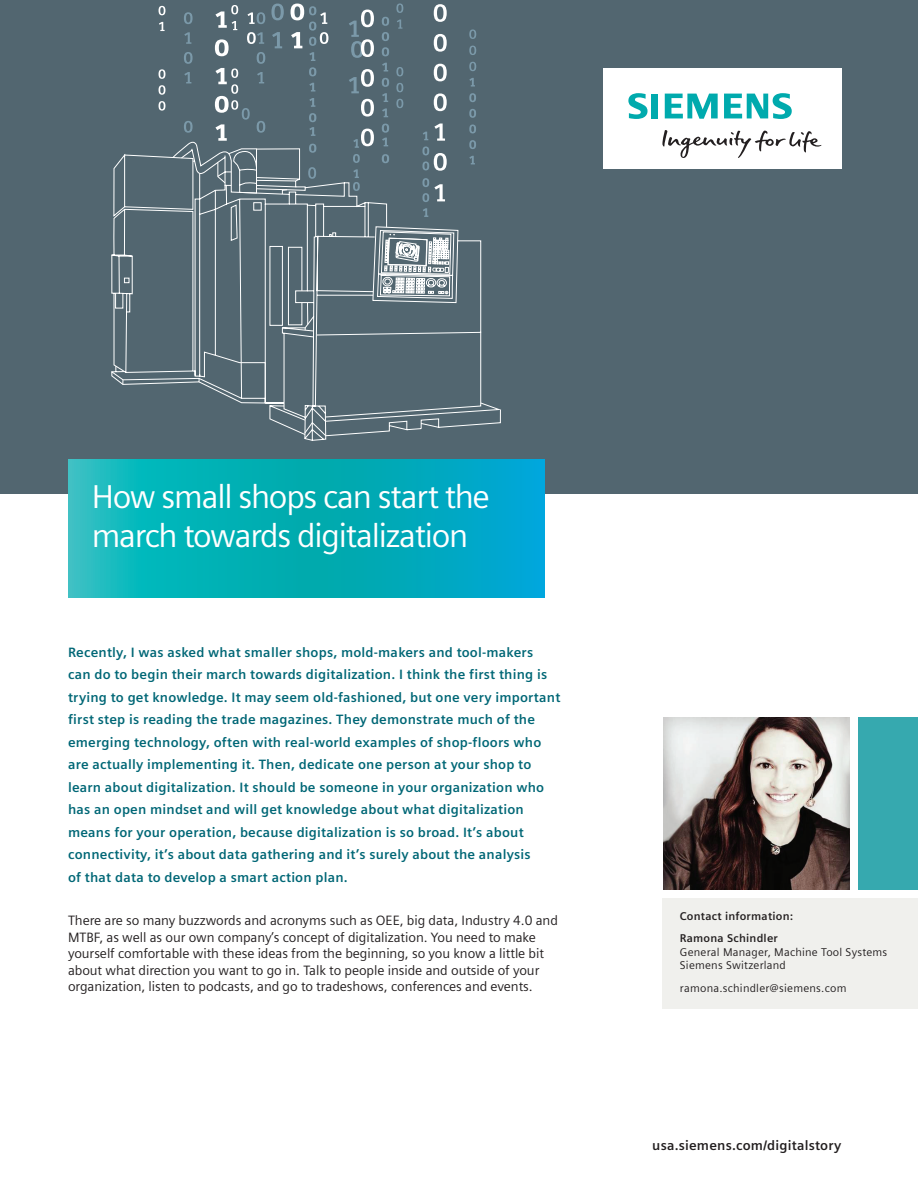
<style>
.page{position:relative;width:918px;height:1188px;background:#fff}
.page>*{position:absolute;margin:0;border:0;box-sizing:border-box;transform-origin:0 0}
.t1{font:33px/39px "Siemens Sans";letter-spacing:-.04em;color:#fff}
.BP_SubHd_9pt_Teal_Da{font:700 13.5px/22.5px "Siemens Sans";letter-spacing:.015em;color:#006776}
.BP_Tx_Roman_9pt_blac{font:13.5px/16.5px "Siemens Sans";letter-spacing:-.005em;color:#231f20}
._04_URL_9pt{font:700 13.5px "Siemens Sans";letter-spacing:.015em;color:#231f20}
.BP_Tx_Roman_7_5pt_bl{font:11.25px/13.5px "Siemens Sans";letter-spacing:.02em;color:#231f20}
.BP_Tx_Roman_7_5pt_bl-2{font:700 11.25px "Siemens Sans";letter-spacing:.02em;color:#231f20}
.s1{font-weight:700}
</style>
<div class="page">
<div style="left:0;top:0;width:918px;height:493px;background:#526670"></div>
<svg style="left:68px;top:459px;width:476px;height:138px;background:#05aebb"></svg>
<div style="left:663px;top:898px;width:255px;height:111px;background:#f0f0ed"></div>
<img style="left:663px;top:718px;width:186px;height:172px">
<div style="left:858px;top:718px;width:60px;height:172px;background:#36a9af"></div>
<svg style="left:111px;top:148px;width:390px;height:289px"></svg>
<svg style="left:257px;top:52px;width:8px;height:12px"></svg>
<svg style="left:257px;top:72px;width:7px;height:11px"></svg>
<svg style="left:257px;top:121px;width:8px;height:12px"></svg>
<svg style="left:469px;top:29px;width:7px;height:10px"></svg>
<svg style="left:469px;top:46px;width:7px;height:9px"></svg>
<svg style="left:469px;top:62px;width:7px;height:9px"></svg>
<svg style="left:382px;top:17px;width:7px;height:9px"></svg>
<svg style="left:382px;top:32px;width:7px;height:9px"></svg>
<svg style="left:382px;top:47px;width:7px;height:9px"></svg>
<svg style="left:382px;top:63px;width:6px;height:8px"></svg>
<svg style="left:382px;top:78px;width:7px;height:9px"></svg>
<svg style="left:382px;top:93px;width:6px;height:9px"></svg>
<svg style="left:382px;top:108px;width:6px;height:9px"></svg>
<svg style="left:382px;top:124px;width:7px;height:22px"></svg>
<svg style="left:382px;top:154px;width:7px;height:9px"></svg>
<svg style="left:434px;top:4px;width:13px;height:18px"></svg>
<svg style="left:434px;top:34px;width:13px;height:18px"></svg>
<svg style="left:434px;top:64px;width:13px;height:17px"></svg>
<svg style="left:434px;top:93px;width:13px;height:18px"></svg>
<svg style="left:215px;top:5px;width:23px;height:25px"></svg>
<svg style="left:215px;top:39px;width:14px;height:17px"></svg>
<svg style="left:184px;top:12px;width:9px;height:12px"></svg>
<svg style="left:184px;top:32px;width:7px;height:12px"></svg>
<svg style="left:184px;top:52px;width:9px;height:12px"></svg>
<svg style="left:184px;top:72px;width:7px;height:11px"></svg>
<svg style="left:184px;top:121px;width:9px;height:12px"></svg>
<svg style="left:159px;top:6px;width:6px;height:9px"></svg>
<svg style="left:159px;top:22px;width:6px;height:9px"></svg>
<svg style="left:159px;top:69px;width:6px;height:10px"></svg>
<svg style="left:159px;top:85px;width:6px;height:10px"></svg>
<svg style="left:159px;top:101px;width:6px;height:10px"></svg>
<svg style="left:396px;top:3px;width:7px;height:10px"></svg>
<svg style="left:397px;top:20px;width:5px;height:9px"></svg>
<svg style="left:396px;top:67px;width:7px;height:9px"></svg>
<svg style="left:396px;top:83px;width:7px;height:9px"></svg>
<svg style="left:396px;top:99px;width:7px;height:9px"></svg>
<svg style="left:271px;top:4px;width:13px;height:16px"></svg>
<svg style="left:272px;top:32px;width:10px;height:16px"></svg>
<svg style="left:291px;top:4px;width:37px;height:57px"></svg>
<svg style="left:309px;top:67px;width:7px;height:9px"></svg>
<svg style="left:309px;top:83px;width:6px;height:9px"></svg>
<svg style="left:309px;top:98px;width:6px;height:9px"></svg>
<svg style="left:309px;top:113px;width:7px;height:23px"></svg>
<svg style="left:309px;top:144px;width:7px;height:9px"></svg>
<svg style="left:247px;top:12px;width:18px;height:12px"></svg>
<svg style="left:247px;top:32px;width:17px;height:12px"></svg>
<svg style="left:349px;top:10px;width:25px;height:48px"></svg>
<svg style="left:349px;top:69px;width:25px;height:24px"></svg>
<svg style="left:361px;top:99px;width:13px;height:18px"></svg>
<svg style="left:308px;top:167px;width:8px;height:12px"></svg>
<svg style="left:422px;top:124px;width:25px;height:47px"></svg>
<svg style="left:422px;top:178px;width:23px;height:24px"></svg>
<svg style="left:423px;top:208px;width:5px;height:9px"></svg>
<svg style="left:215px;top:68px;width:35px;height:73px"></svg>
<svg style="left:353px;top:129px;width:21px;height:19px"></svg>
<svg style="left:353px;top:154px;width:7px;height:9px"></svg>
<svg style="left:353px;top:169px;width:7px;height:22px"></svg>
<svg style="left:469px;top:78px;width:6px;height:9px"></svg>
<svg style="left:469px;top:93px;width:7px;height:9px"></svg>
<svg style="left:469px;top:109px;width:7px;height:9px"></svg>
<svg style="left:469px;top:125px;width:7px;height:8px"></svg>
<svg style="left:469px;top:140px;width:7px;height:9px"></svg>
<svg style="left:469px;top:156px;width:6px;height:8px"></svg>
<div style="left:603px;top:68px;width:238px;height:101px;background:#fff"></div>
<svg style="left:662px;top:130px;width:159px;height:28px"></svg>
<svg style="left:628px;top:93px;width:30px;height:26px"></svg>
<svg style="left:665px;top:94px;width:53px;height:25px"></svg>
<svg style="left:724px;top:93px;width:68px;height:26px"></svg>
<p class="t1" style="left:92px;top:478px;width:400px">How small shops can start the march towards digitalization</p>
<p class="BP_SubHd_9pt_Teal_Da" style="left:68px;top:641px;width:494px">Recently, I was asked what smaller shops, mold-makers and tool-makers<br>can do to begin their march towards digitalization. I think the first thing is trying to get knowledge. It may seem old-fashioned, but one very important first step is reading the trade magazines. They demonstrate much of the emerging technology, often with real-world examples of shop-floors who are actually implementing it. Then, dedicate one person at your shop to learn about digitalization. It should be someone in your organization who has an open mindset and will get knowledge about what digitalization means for your operation, because digitalization is so broad. It’s about connectivity, it’s about data gathering and it’s surely about the analysis<br>of that data to develop a smart action plan.</p>
<p class="BP_Tx_Roman_9pt_blac" style="left:68px;top:912px;width:491px">There are so many buzzwords and acronyms such as OEE, big data, Industry 4.0 and MTBF, as well as our own company’s concept of digitalization. You need to make yourself comfortable with these ideas from the beginning, so you know a little bit about what direction you want to go in. Talk to people inside and outside of your organization, listen to podcasts, and go to tradeshows, conferences and events.</p>
<p class="BP_Tx_Roman_7_5pt_bl-2" style="left:680px;top:910px;width:115px">Contact information:</p>
<p class="BP_Tx_Roman_7_5pt_bl" style="left:680px;top:932px;width:209px"><span class="s1">Ramona Schindler<br></span>General Manager, Machine Tool Systems<br>Siemens Switzerland</p>
<p class="BP_Tx_Roman_7_5pt_bl" style="left:680px;top:981px;width:168px">ramona.schindler@siemens.com</p>
<p class="_04_URL_9pt" style="left:652px;top:1138px;width:191px">usa.siemens.com/digitalstory</p>
</div>
